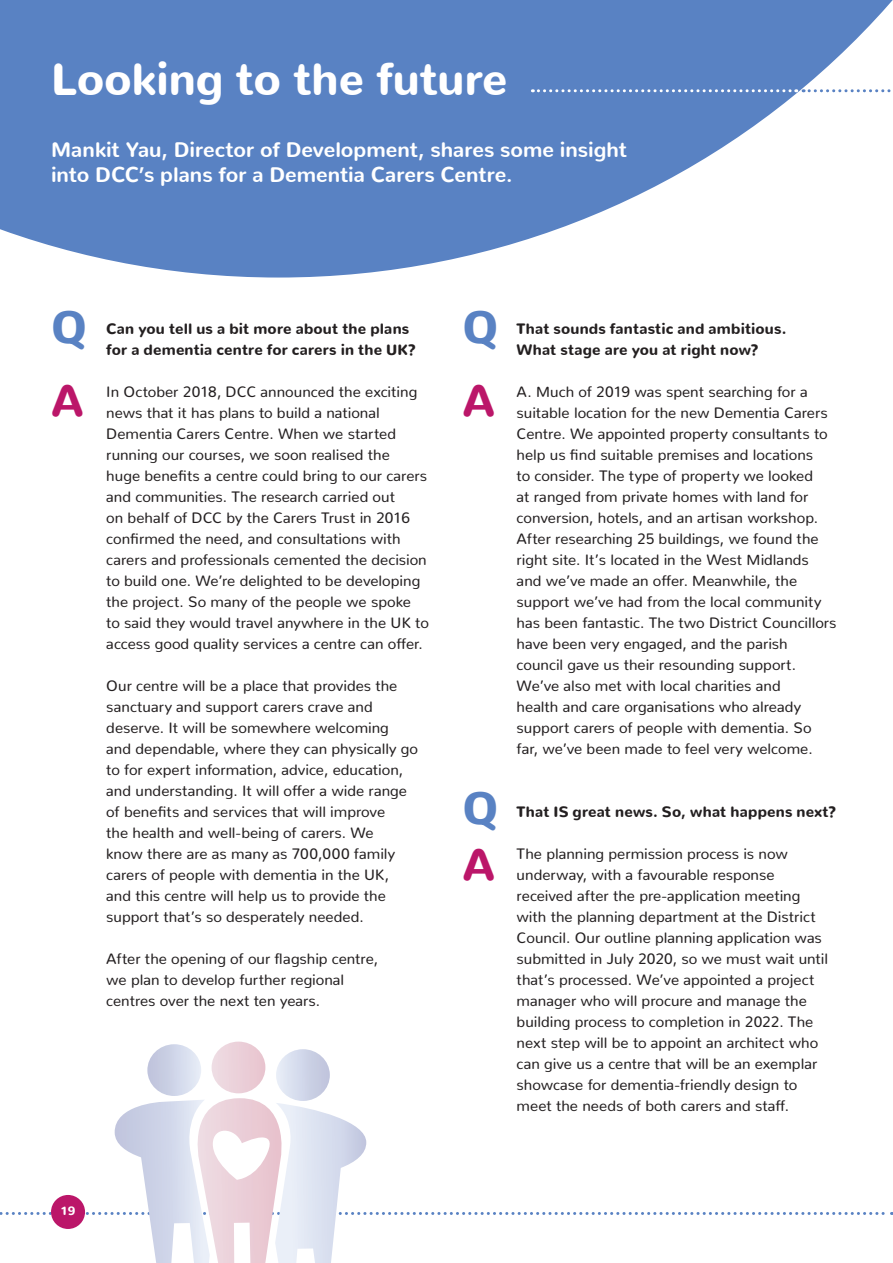
<style>
.page{position:relative;width:893px;height:1263px;background:#fff}
.page>*{position:absolute;margin:0;border:0;box-sizing:border-box;transform-origin:0 0}
.t1{font:900 45px "Nunito";letter-spacing:-.005em;color:#fff}
.t2{font:900 45px "Nunito";color:#5982c3}
.t3{font:900 45px "Nunito";color:#bb1669}
.t4{font:800 21px/25.5px "Nunito";color:#fff}
.t5{font:15px/21px "Nunito";color:#231f20}
.t6{font:900 15px/21px "Nunito";letter-spacing:.01em;color:#231f20}
.t7{font:900 12px "Nunito";color:#fff}
</style>
<div class="page">
<svg style="left:0;top:0;width:893px;height:278px;fill:#5982c3"></svg>
<svg style="left:0;top:1041px;width:892px;height:222px"></svg>
<svg style="left:803px;top:89px;width:90px;height:3px"></svg>
<svg style="left:532px;top:89px;width:265px;height:3px"></svg>
<h1 class="t1" style="left:51px;top:37px;width:458px">Looking to the future</h1>
<h2 class="t4" style="left:51px;top:134px;width:577px">Mankit Yau, Director of Development, shares some insight into DCC’s plans for a Dementia Carers Centre.</h2>
<h1 class="t2" style="left:51px;top:285px;width:37px">Q</h1>
<h1 class="t3" style="left:51px;top:359px;width:34px">A</h1>
<p class="t6" style="left:106px;top:316px;width:311px">Can you tell us a bit more about the plans for a dementia centre for carers in the UK?</p>
<p class="t5" style="left:106px;top:379px;width:324px">In October 2018, DCC announced the exciting news that it has plans to build a national Dementia Carers Centre. When we started running our courses, we soon realised the<br>huge benefits a centre could bring to our carers and communities. The research carried out<br>on behalf of DCC by the Carers Trust in 2016 confirmed the need, and consultations with carers and professionals cemented the decision to build one. We’re delighted to be developing the project. So many of the people we spoke<br>to said they would travel anywhere in the UK to access good quality services a centre can offer.</p>
<p class="t5" style="left:106px;top:673px;width:313px">Our centre will be a place that provides the sanctuary and support carers crave and deserve. It will be somewhere welcoming<br>and dependable, where they can physically go to for expert information, advice, education, and understanding. It will offer a wide range of benefits and services that will improve<br>the health and well-being of carers. We<br>know there are as many as 700,000 family carers of people with dementia in the UK, and this centre will help us to provide the support that’s so desperately needed.</p>
<p class="t5" style="left:106px;top:946px;width:273px">After the opening of our flagship centre, we plan to develop further regional centres over the next ten years.</p>
<h1 class="t2" style="left:462px;top:285px;width:37px">Q</h1>
<h1 class="t3" style="left:462px;top:359px;width:34px">A</h1>
<h1 class="t2" style="left:462px;top:766px;width:37px">Q</h1>
<h1 class="t3" style="left:462px;top:823px;width:34px">A</h1>
<p class="t6" style="left:517px;top:316px;width:271px">That sounds fantastic and ambitious.<br>What stage are you at right now?</p>
<p class="t5" style="left:517px;top:379px;width:321px">A. Much of 2019 was spent searching for a suitable location for the new Dementia Carers Centre. We appointed property consultants to help us find suitable premises and locations<br>to consider. The type of property we looked<br>at ranged from private homes with land for conversion, hotels, and an artisan workshop.<br>After researching 25 buildings, we found the right site. It’s located in the West Midlands and we’ve made an offer. Meanwhile, the support we’ve had from the local community has been fantastic. The two District Councillors have been very engaged, and the parish council gave us their resounding support.<br>We’ve also met with local charities and<br>health and care organisations who already support carers of people with dementia. So far, we’ve been made to feel very welcome.</p>
<p class="t6" style="left:517px;top:799px;width:321px">That IS great news. So, what happens next?</p>
<p class="t5" style="left:517px;top:841px;width:313px">The planning permission process is now underway, with a favourable response received after the pre-application meeting with the planning department at the District Council. Our outline planning application was submitted in July 2020, so we must wait until that’s processed. We’ve appointed a project manager who will procure and manage the building process to completion in 2022. The next step will be to appoint an architect who can give us a centre that will be an exemplar showcase for dementia-friendly design to meet the needs of both carers and staff.</p>
<p class="t7" style="left:61px;top:1200px;width:16px">19</p>
</div>
